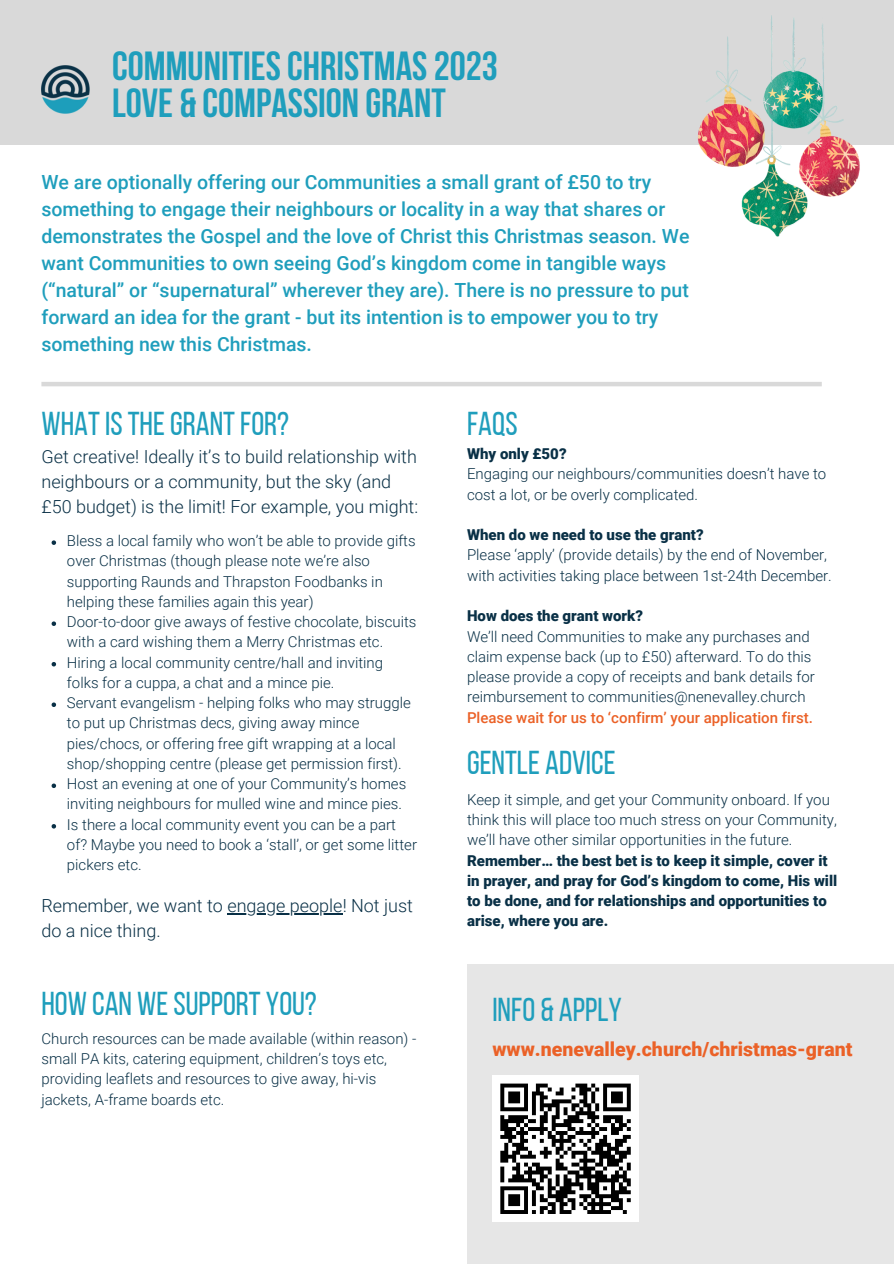
<style>
.page{position:relative;width:894px;height:1264px;background:#fff}
.page>*{position:absolute;margin:0;border:0;box-sizing:border-box;transform-origin:0 0}
.t1{font:700 40.5px "Bebas Neue";color:#1f9ebc}
.t2{font:33px "Bebas Neue";color:#1f9ebc}
.t3{font:500 19.5px/27px "Roboto";color:#1f9ebc}
.t4{font:900 19.5px "Roboto";color:#eb6127}
.t5{font:300 18px/24.8px "Roboto";color:#093046}
.t6{font:300 15px/20.2px "Roboto";color:#093046}
.t7{font:900 15px/20.2px "Roboto";color:#093046}
.t8{font:500 15px "Roboto";color:#eb6127}
</style>
<div class="page">
<div style="left:0;top:0;width:893px;height:144px;background:#d9d9d9"></div>
<img style="left:695px;top:15px;width:166px;height:222px">
<img style="left:41px;top:65px;width:49px;height:49px">
<div style="left:467px;top:964px;width:426px;height:299px;background:#e6e6e6"></div>
<svg style="left:52px;top:540px;width:4px;height:5px"></svg>
<svg style="left:52px;top:621px;width:4px;height:5px"></svg>
<svg style="left:52px;top:662px;width:4px;height:4px"></svg>
<svg style="left:52px;top:702px;width:4px;height:5px"></svg>
<svg style="left:52px;top:783px;width:4px;height:5px"></svg>
<svg style="left:52px;top:824px;width:4px;height:4px"></svg>
<hr style="left:227px;top:913px;width:115px;height:1px;background:#093046">
<div style="left:492px;top:1075px;width:146px;height:146px;background:#fff"></div>
<svg style="left:500px;top:1083px;width:131px;height:131px"></svg>
<hr style="left:41px;top:382px;width:780px;height:4px;background:#d9d9d9">
<p class="t1" style="left:112px;top:50px;width:387px">COMMUNITIES CHRISTMAS 2023</p>
<p class="t1" style="left:112px;top:87px;width:335px">LOVE &amp; COMPASSION GRANT</p>
<p class="t3" style="left:41px;top:169px;width:649px">We are optionally offering our Communities a small grant of £50 to try something to engage their neighbours or locality in a way that shares or demonstrates the Gospel and the love of Christ this Christmas season. We want Communities to own seeing God’s kingdom come in tangible ways (“natural” or “supernatural” wherever they are). There is no pressure to put forward an idea for the grant - but its intention is to empower you to try something new this Christmas.</p>
<p class="t2" style="left:41px;top:410px;width:249px">WHATISTHEGRANTFOR?</p>
<p class="t5" style="left:41px;top:445px;width:378px">Get creative! Ideally it’s to build relationship with neighbours or a community, but the sky (and £50 budget) is the limit! For example, you might:</p>
<p class="t6" style="left:67px;top:531px;width:350px">Bless a local family who won’t be able to provide gifts over Christmas (though please note we’re also supporting Raunds and Thrapston Foodbanks in helping these families again this year)</p>
<p class="t6" style="left:67px;top:612px;width:351px">Door-to-door give aways of festive chocolate, biscuits with a card wishing them a Merry Christmas etc.</p>
<p class="t6" style="left:67px;top:652px;width:317px">Hiring a local community centre/hall and inviting folks for a cuppa, a chat and a mince pie.</p>
<p class="t6" style="left:67px;top:693px;width:345px">Servant evangelism - helping folks who may struggle to put up Christmas decs, giving away mince pies/chocs, or offering free gift wrapping at a local shop/shopping centre (please get permission first).</p>
<p class="t6" style="left:67px;top:774px;width:341px">Host an evening at one of your Community’s homes inviting neighbours for mulled wine and mince pies.</p>
<p class="t6" style="left:67px;top:814px;width:351px">Is there a local community event you can be a part of? Maybe you need to book a ‘stall’, or get some litter pickers etc.</p>
<p class="t5" style="left:41px;top:893px;width:373px">Remember, we want to engage people! Not just do a nice thing.</p>
<p class="t2" style="left:41px;top:990px;width:277px">HOW CAN WESUPPORT YOU?</p>
<p class="t6" style="left:41px;top:1028px;width:376px">Church resources can be made available (within reason) - small PA kits, catering equipment, children’s toys etc, providing leaflets and resources to give away, hi-vis jackets, A-frame boards etc.</p>
<p class="t2" style="left:467px;top:410px;width:52px">FAQS</p>
<p class="t7" style="left:467px;top:444px;width:101px">Why only £50?</p>
<p class="t6" style="left:467px;top:464px;width:360px">Engaging our neighbours/communities doesn’t have to cost a lot, or be overly complicated.</p>
<p class="t7" style="left:467px;top:525px;width:238px">When do we need to use the grant?</p>
<p class="t6" style="left:467px;top:545px;width:366px">Please ‘apply’ (provide details) by the end of November, with activities taking place between 1st-24th December.</p>
<p class="t7" style="left:467px;top:606px;width:177px">How does the grant work?</p>
<p class="t6" style="left:467px;top:626px;width:349px">We’ll need Communities to make any purchases and claim expense back (up to £50) afterward. To do this please provide a copy of receipts and bank details for reimbursement to communities@nenevalley.church</p>
<p class="t8" style="left:467px;top:708px;width:347px">Please wait for us to ‘confirm’ your application first.</p>
<p class="t2" style="left:467px;top:749px;width:150px">GENTLE ADVICE</p>
<p class="t6" style="left:467px;top:789px;width:371px">Keep it simple, and get your Community onboard. If you think this will place too much stress on your Community, we’ll have other similar opportunities in the future.</p>
<p class="t7" style="left:467px;top:850px;width:371px">Remember… the best bet is to keep it simple, cover it in prayer, and pray for God’s kingdom to come, His will to be done, and for relationships and opportunities to arise, where you are.</p>
<p class="t2" style="left:492px;top:996px;width:131px">INFO &amp; APPLY</p>
<p class="t4" style="left:492px;top:1038px;width:361px">www.nenevalley.church/christmas-grant</p>
</div>
